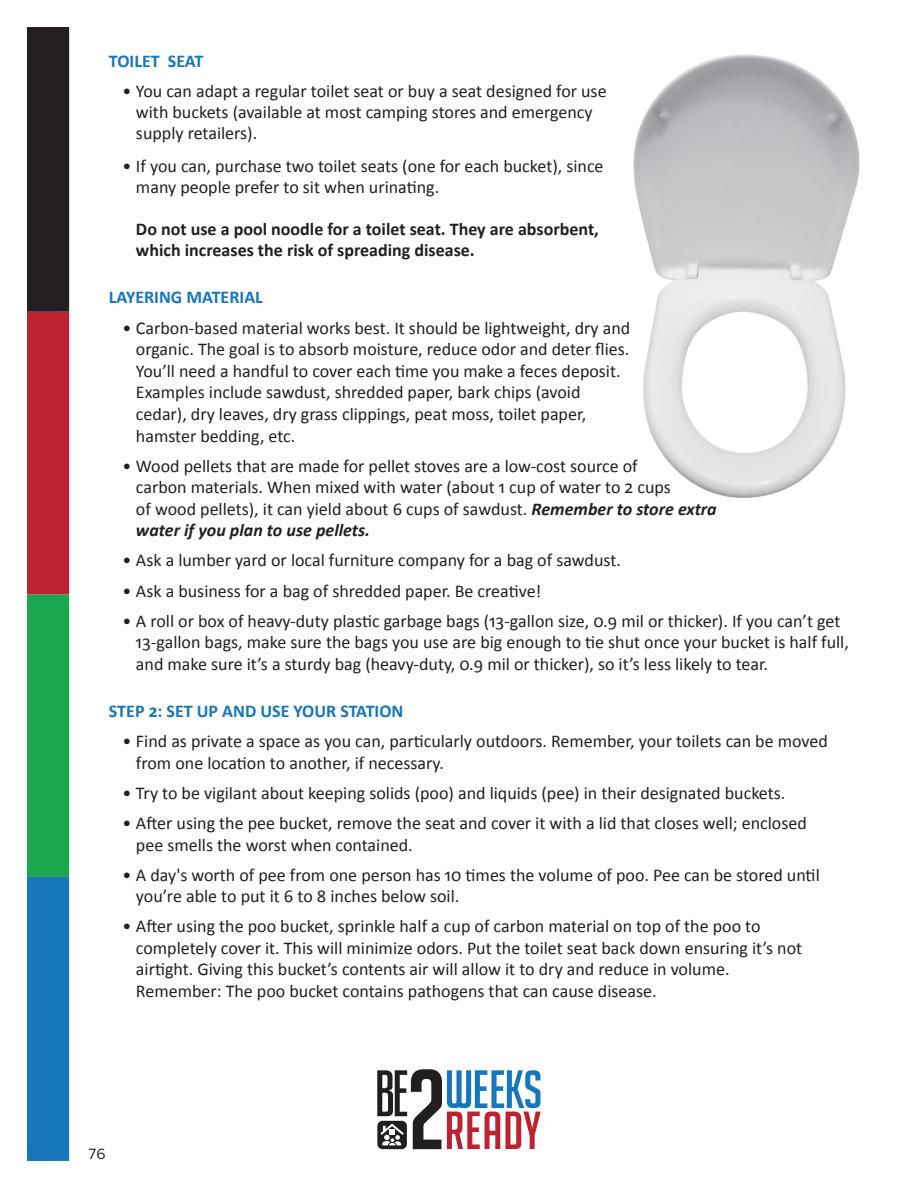
<style>
.page{position:relative;width:918px;height:1188px;background:#fff}
.page>*{position:absolute;margin:0;border:0;box-sizing:border-box;transform-origin:0 0}
.t1{font:18px/21.6px "Calibri";color:#231f20}
.t2{font:700 18px/21px "Calibri";color:#231f20}
.t3{font:700 18px "Calibri";color:#1677bc}
.t4{font:15px "Metropolis";color:#231f20}
.s1{font-weight:700;font-style:italic}
</style>
<div class="page">
<div style="left:27px;top:877px;width:42px;height:284px;background:#1677bc"></div>
<div style="left:27px;top:594px;width:42px;height:283px;background:#1ca64f"></div>
<div style="left:27px;top:312px;width:42px;height:282px;background:#be212f"></div>
<div style="left:27px;top:27px;width:42px;height:285px;background:#231f20"></div>
<img style="left:633px;top:54px;width:227px;height:444px">
<svg style="left:377px;top:1069px;width:164px;height:80px"></svg>
<p class="t3" style="left:109px;top:50px;width:96px">TOILET SEAT</p>
<p class="t1" style="left:136px;top:80px;width:472px;line-height:21px;text-indent:-14px">• You can adapt a regular toilet seat or buy a seat designed for use with buckets (available at most camping stores and emergency supply retailers).</p>
<p class="t1" style="left:136px;top:155px;width:469px;line-height:21px;text-indent:-14px">• If you can, purchase two toilet seats (one for each bucket), since many people prefer to sit when urinating.</p>
<p class="t2" style="left:136px;top:218px;width:464px">Do not use a pool noodle for a toilet seat. They are absorbent, which increases the risk of spreading disease.</p>
<p class="t3" style="left:109px;top:286px;width:155px">LAYERING MATERIAL</p>
<p class="t1" style="left:136px;top:316px;width:496px;text-indent:-14px">• Carbon-based material works best. It should be lightweight, dry and organic. The goal is to absorb moisture, reduce odor and deter flies.<br>You’ll need a handful to cover each time you make a feces deposit.<br>Examples include sawdust, shredded paper, bark chips (avoid cedar), dry leaves, dry grass clippings, peat moss, toilet paper, hamster bedding, etc.</p>
<p class="t1" style="left:136px;top:454px;width:582px;text-indent:-14px">• Wood pellets that are made for pellet stoves are a low-cost source of<br>carbon materials. When mixed with water (about 1 cup of water to 2 cups<br>of wood pellets), it can yield about 6 cups of sawdust. <span class="s1">Remember to store extra water if you plan to use pellets.</span></p>
<p class="t1" style="left:122px;top:549px;width:500px">• Ask a lumber yard or local furniture company for a bag of sawdust.</p>
<p class="t1" style="left:122px;top:579px;width:421px">• Ask a business for a bag of shredded paper. Be creative!</p>
<p class="t1" style="left:136px;top:609px;width:714px;text-indent:-14px">• A roll or box of heavy-duty plastic garbage bags (13-gallon size, 0.9 mil or thicker). If you can’t get<br>13-gallon bags, make sure the bags you use are big enough to tie shut once your bucket is half full, and make sure it’s a sturdy bag (heavy-duty, 0.9 mil or thicker), so it’s less likely to tear.</p>
<p class="t3" style="left:109px;top:700px;width:296px">STEP 2: SET UP AND USE YOUR STATION</p>
<p class="t1" style="left:136px;top:730px;width:693px;text-indent:-14px">• Find as private a space as you can, particularly outdoors. Remember, your toilets can be moved from one location to another, if necessary.</p>
<p class="t1" style="left:122px;top:781px;width:664px">• Try to be vigilant about keeping solids (poo) and liquids (pee) in their designated buckets.</p>
<p class="t1" style="left:136px;top:811px;width:672px;text-indent:-14px">• After using the pee bucket, remove the seat and cover it with a lid that closes well; enclosed pee smells the worst when contained.</p>
<p class="t1" style="left:136px;top:863px;width:685px;text-indent:-14px">• A day's worth of pee from one person has 10 times the volume of poo. Pee can be stored until you’re able to put it 6 to 8 inches below soil.</p>
<p class="t1" style="left:136px;top:915px;width:668px;text-indent:-14px">• After using the poo bucket, sprinkle half a cup of carbon material on top of the poo to completely cover it. This will minimize odors. Put the toilet seat back down ensuring it’s not airtight. Giving this bucket’s contents air will allow it to dry and reduce in volume.<br>Remember: The poo bucket contains pathogens that can cause disease.</p>
<p class="t4" style="left:88px;top:1145px;width:19px">76</p>
</div>
